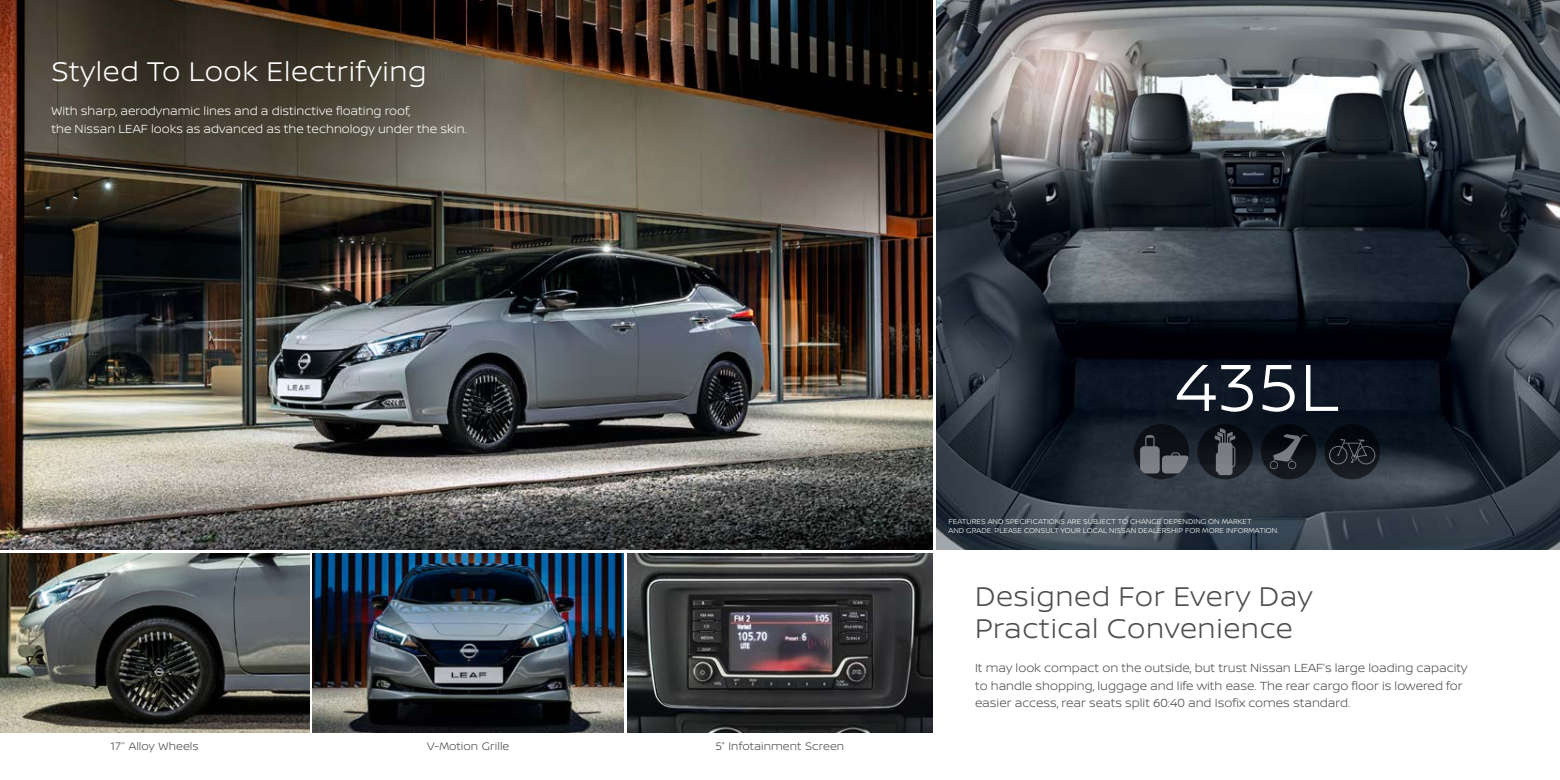
<style>
.page{position:relative;width:1560px;height:780px;background:#fff}
.page>*{position:absolute;margin:0;border:0;box-sizing:border-box;transform-origin:0 0}
.t1{font:300 70.62px "Nissan Brand";color:#fff}
.t2{font:300 28.75px/31.2px "Nissan Brand";letter-spacing:.02em;color:#4d4d4f}
.t3{font:300 28.75px "Nissan Brand";letter-spacing:.02em;color:#fff}
.t4{font:300 12.5px/17.5px "Nissan Brand";color:#4d4d4f}
.t5{font:300 12.5px/17.5px "Nissan Brand";color:#fff}
.t6{font:300 11.62px "Nissan Brand";letter-spacing:.005em;color:#4d4d4f}
.t7{font:300 7.5px/9px "Nissan Brand";letter-spacing:.01em;color:#fff}
</style>
<div class="page">
<img style="left:936px;top:0;width:623px;height:549px">
<img style="left:0;top:0;width:932px;height:549px">
<img style="left:0;top:553px;width:309px;height:179px">
<img style="left:313px;top:553px;width:310px;height:179px">
<img style="left:627px;top:553px;width:305px;height:179px">
<svg style="left:1133px;top:424px;width:55px;height:55px"></svg>
<svg style="left:1197px;top:424px;width:55px;height:55px"></svg>
<div style="left:1260px;top:424px;width:56px;height:55px;background:#0d1217;border-radius:50%"></div>
<svg style="left:1324px;top:424px;width:55px;height:55px"></svg>
<svg style="left:1139px;top:435px;width:49px;height:38px;background:#474a50"></svg>
<svg style="left:1214px;top:428px;width:21px;height:47px"></svg>
<svg style="left:1269px;top:433px;width:38px;height:36px"></svg>
<svg style="left:1328px;top:439px;width:47px;height:25px"></svg>
<h2 class="t3" style="left:51px;top:50px;width:376px">Styled To Look Electrifying</h2>
<p class="t5" style="left:51px;top:102px;width:417px">With sharp, aerodynamic lines and a distinctive floating roof,<br>the Nissan LEAF looks as advanced as the technology under the skin.</p>
<p class="t6" style="left:111px;top:737px;width:90px">17’’ Alloy Wheels</p>
<p class="t6" style="left:427px;top:737px;width:84px">V-Motion Grille</p>
<p class="t6" style="left:715px;top:737px;width:130px">5” Infotainment Screen</p>
<h1 class="t1" style="left:1175px;top:336px;width:165px">435L</h1>
<p class="t7" style="left:948px;top:517px;width:332px">FEATURES AND SPECIFICATIONS ARE SUBJECT TO CHANGE DEPENDING ON MARKET<br>AND GRADE. PLEASE CONSULT YOUR LOCAL NISSAN DEALERSHIP FOR MORE INFORMATION.</p>
<h2 class="t2" style="left:974px;top:580px;width:339px">Designed For Every Day<br>Practical Convenience</h2>
<p class="t4" style="left:974px;top:658px;width:494px">It may look compact on the outside, but trust Nissan LEAF’s large loading capacity to handle shopping, luggage and life with ease. The rear cargo floor is lowered for easier access, rear seats split 60:40 and Isofix comes standard.</p>
</div>
